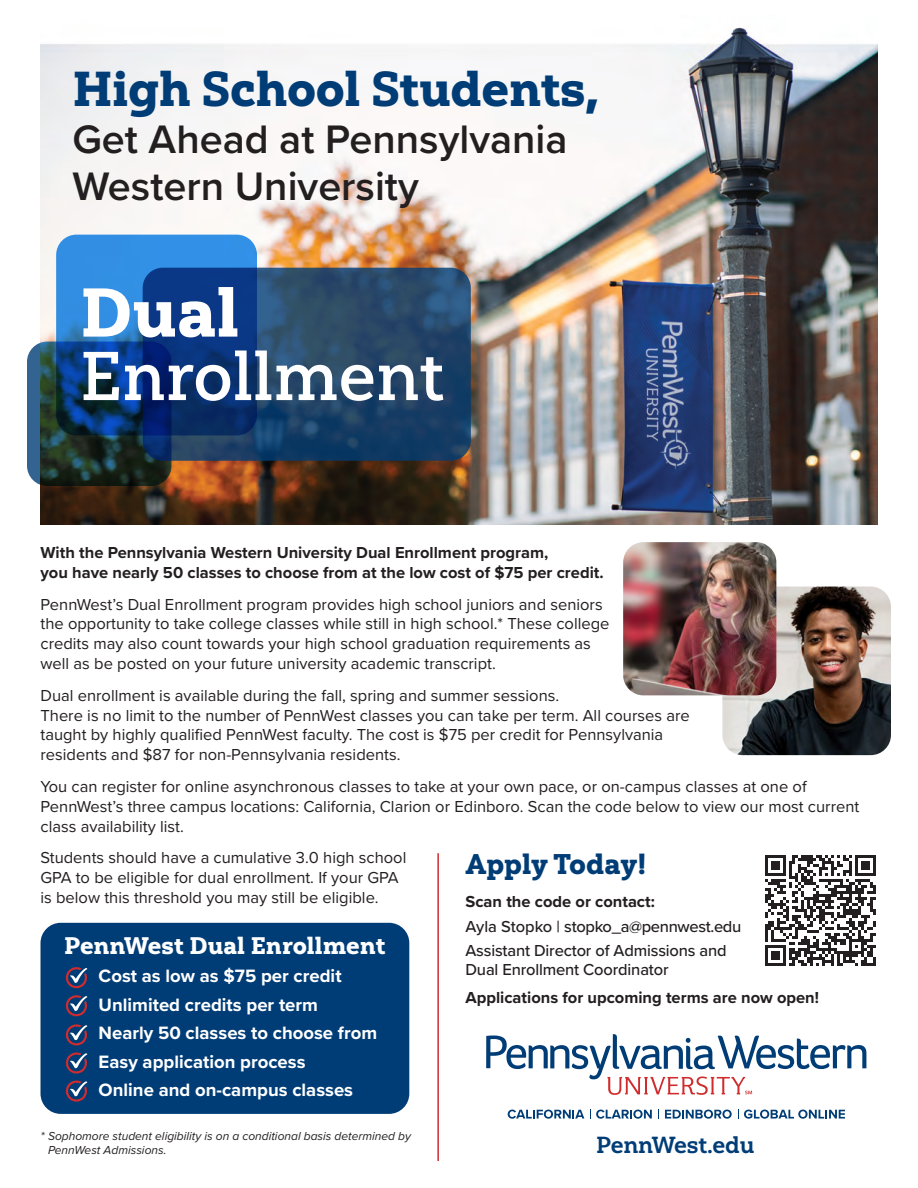
<style>
.page{position:relative;width:918px;height:1188px;background:#fff}
.page>*{position:absolute;margin:0;border:0;box-sizing:border-box;transform-origin:0 0}
.t1{font:68.85px "Yorkten Slab Nor Med";color:#fff}
.t2{font:68.85px "Yorkten Slab Nor Bla";color:#fff}
.t3{font:49.05px "Yorkten Slab Nor Bla";letter-spacing:-.01em;color:#003d76}
.t4{font:600 41.25px/47.1px "Proxima Nova";color:#231f20}
.t5{font:28.5px "Yorkten Slab Nor Bla";letter-spacing:-.005em;color:#003d76}
.t6{font:24px "Yorkten Slab Nor Bla";color:#fff}
.t7{font:23.25px "Yorkten Slab Nor Bol";letter-spacing:-.01em;color:#003d76}
.t8{font:700 18.6px/28.5px "Proxima Nova";color:#fff}
.t9{font:16.5px/19.8px "Proxima Nova";color:#231f20}
.t10{font:700 16.5px/19.8px "Proxima Nova";color:#231f20}
.t11{font:500 16.5px/24px "Proxima Nova";letter-spacing:-.01em;color:#231f20}
.t12{font:italic 12px/14.4px "Proxima Nova";color:#231f20}
</style>
<div class="page">
<img style="left:40px;top:27px;width:838px;height:498px">
<svg style="left:143px;top:268px;width:328px;height:193px;background:#234669"></svg>
<svg style="left:56px;top:235px;width:201px;height:200px;background:#1b5ba7"></svg>
<svg style="left:27px;top:342px;width:144px;height:144px;background:#133559"></svg>
<img style="left:722px;top:587px;width:169px;height:168px">
<img style="left:623px;top:542px;width:153px;height:153px">
<hr style="left:437px;top:853px;width:2px;height:308px;background:#d02c2d">
<svg style="left:486px;top:1034px;width:380px;height:61px"></svg>
<svg style="left:508px;top:1110px;width:76px;height:9px"></svg>
<svg style="left:590px;top:1109px;width:62px;height:10px"></svg>
<svg style="left:665px;top:1110px;width:67px;height:9px"></svg>
<svg style="left:738px;top:1109px;width:107px;height:10px"></svg>
<div style="left:40px;top:923px;width:369px;height:191px;background:#003d76;border-radius:20px"></div>
<svg style="left:65px;top:967px;width:23px;height:50px"></svg>
<svg style="left:65px;top:1024px;width:23px;height:22px"></svg>
<svg style="left:765px;top:855px;width:111px;height:111px"></svg>
<svg style="left:65px;top:1052px;width:23px;height:50px"></svg>
<h2 class="t3" style="left:72px;top:58px;width:529px">High School Students,</h2>
<h3 class="t4" style="left:72px;top:114px;width:497px">Get Ahead at Pennsylvania<br>Western University</h3>
<h1 class="t2" style="left:80px;top:270px;width:161px">Dual</h1>
<h1 class="t1" style="left:80px;top:335px;width:366px">Enrollment</h1>
<p class="t10" style="left:40px;top:542px;width:565px">With the Pennsylvania Western University Dual Enrollment program,<br>you have nearly 50 classes to choose from at the low cost of $75 per credit.</p>
<p class="t9" style="left:40px;top:593px;width:571px">PennWest’s Dual Enrollment program provides high school juniors and seniors the opportunity to take college classes while still in high school.* These college credits may also count towards your high school graduation requirements as well as be posted on your future university academic transcript.</p>
<p class="t9" style="left:40px;top:685px;width:651px">Dual enrollment is available during the fall, spring and summer sessions.<br>There is no limit to the number of PennWest classes you can take per term. All courses are taught by highly qualified PennWest faculty. The cost is $75 per credit for Pennsylvania residents and $87 for non-Pennsylvania residents.</p>
<p class="t9" style="left:40px;top:776px;width:820px">You can register for online asynchronous classes to take at your own pace, or on-campus classes at one of<br>PennWest’s three campus locations: California, Clarion or Edinboro. Scan the code below to view our most current class availability list.</p>
<p class="t9" style="left:40px;top:847px;width:367px">Students should have a cumulative 3.0 high school<br>GPA to be eligible for dual enrollment. If your GPA is below this threshold you may still be eligible.</p>
<h3 class="t5" style="left:465px;top:846px;width:182px">Apply Today!</h3>
<p class="t10" style="left:465px;top:892px;width:191px">Scan the code or contact:</p>
<p class="t11" style="left:465px;top:913px;width:277px">Ayla Stopko | stopko_a@pennwest.edu<br>Assistant Director of Admissions and</p>
<p class="t11" style="left:465px;top:957px;width:205px">Dual Enrollment Coordinator</p>
<p class="t10" style="left:465px;top:987px;width:355px">Applications for upcoming terms are now open!</p>
<h3 class="t6" style="left:64px;top:930px;width:323px">PennWest Dual Enrollment</h3>
<p class="t8" style="left:99px;top:962px;width:280px">Cost as low as $75 per credit<br>Unlimited credits per term<br>Nearly 50 classes to choose from<br>Easy application process<br>Online and on-campus classes</p>
<p class="t12" style="left:48px;top:1128px;width:365px;text-indent:-8px">* Sophomore student eligibility is on a conditional basis determined by<br>PennWest Admissions.</p>
<h3 class="t7" style="left:596px;top:1131px;width:160px">PennWest.edu</h3>
</div>
